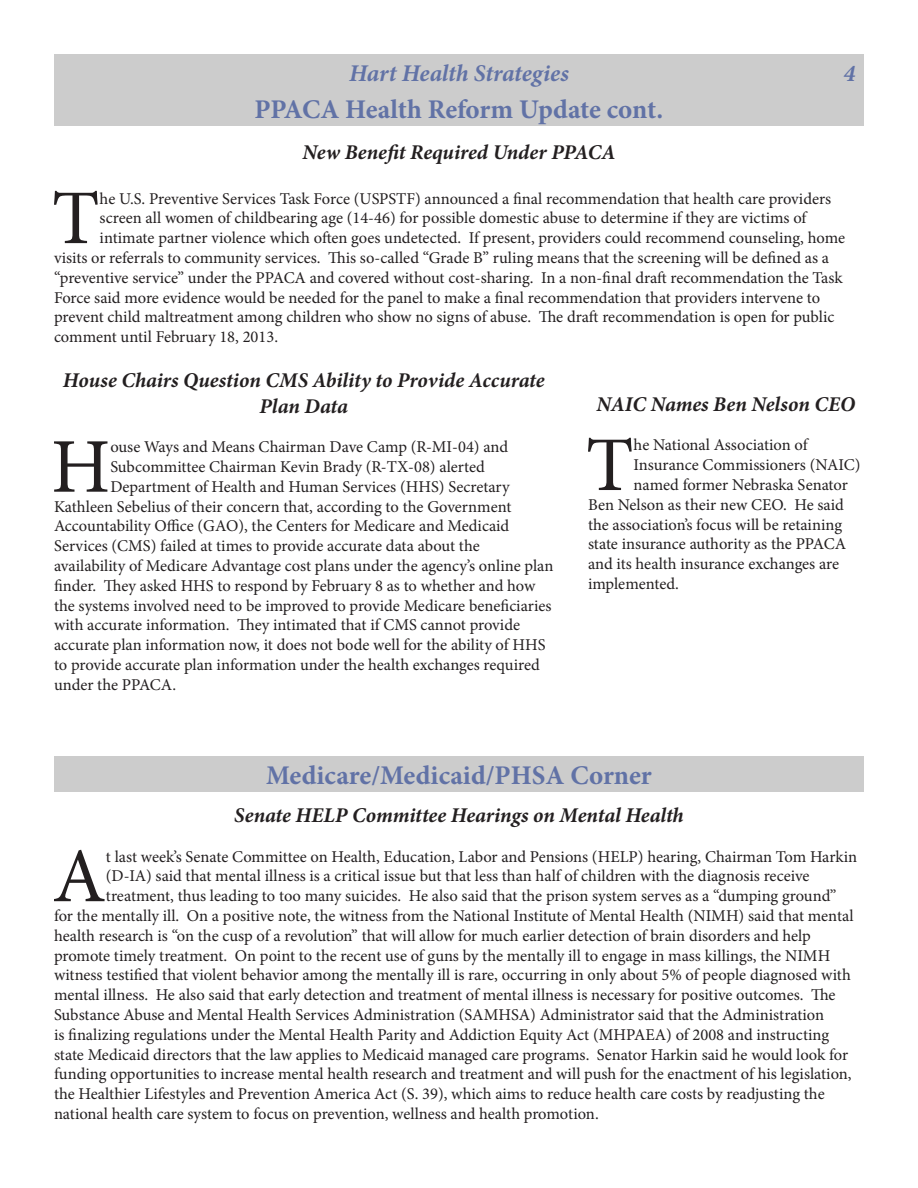
<style>
.page{position:relative;width:918px;height:1188px;background:#fff}
.page>*{position:absolute;margin:0;border:0;box-sizing:border-box;transform-origin:0 0}
.Paragraph_Style_1{font:77.4px "Minion Pro";color:#231f20}
.t1{font:700 27px "Minion Pro";letter-spacing:-.005em;color:#6172a6}
.t2{font:italic 700 24px "Minion Pro";letter-spacing:-.005em;color:#6172a6}
.Paragraph_Style_1-2{font:italic 700 21px/25.2px "Minion Pro";letter-spacing:-.005em;color:#231f20;text-align:center}
.Paragraph_Style_1-3{font:16.5px "Minion Pro";color:#231f20}
</style>
<div class="page">
<div style="left:54px;top:54px;width:810px;height:36px;background:#ccc"></div>
<div style="left:54px;top:90px;width:810px;height:36px;background:#ccc"></div>
<div style="left:54px;top:756px;width:810px;height:36px;background:#ccc"></div>
<p class="t2" style="left:349px;top:56px;width:221px">Hart Health Strategies</p>
<p class="t2" style="left:844px;top:56px;width:13px">4</p>
<p class="t1" style="left:255px;top:90px;width:410px">PPACA Health Reform Update cont.</p>
<p class="Paragraph_Style_1-2" style="left:302px;top:139px;width:315px">New Benefit Required Under PPACA</p>
<p class="Paragraph_Style_1" style="left:52px;top:167px;width:49px">T</p>
<p class="Paragraph_Style_1-3" style="left:100px;top:187px;width:733px">he U.S. Preventive Services Task Force (USPSTF) announced a final recommendation that health care providers</p>
<p class="Paragraph_Style_1-3" style="left:100px;top:207px;width:708px">screen all women of childbearing age (14-46) for possible domestic abuse to determine if they are victims of</p>
<p class="Paragraph_Style_1-3" style="left:100px;top:227px;width:747px">intimate partner violence which often goes undetected. If present, providers could recommend counseling, home</p>
<p class="Paragraph_Style_1-3" style="left:54px;top:247px;width:777px">visits or referrals to community services. This so-called “Grade B” ruling means that the screening will be defined as a</p>
<p class="Paragraph_Style_1-3" style="left:54px;top:266px;width:790px">“preventive service” under the PPACA and covered without cost-sharing. In a non-final draft recommendation the Task</p>
<p class="Paragraph_Style_1-3" style="left:54px;top:286px;width:768px">Force said more evidence would be needed for the panel to make a final recommendation that providers intervene to</p>
<p class="Paragraph_Style_1-3" style="left:54px;top:306px;width:782px">prevent child maltreatment among children who show no signs of abuse. The draft recommendation is open for public</p>
<p class="Paragraph_Style_1-3" style="left:54px;top:326px;width:226px">comment until February 18, 2013.</p>
<p class="Paragraph_Style_1-2" style="left:63px;top:368px;width:483px">House Chairs Question CMS Ability to Provide Accurate<br>Plan Data</p>
<p class="Paragraph_Style_1" style="left:51px;top:415px;width:61px">H</p>
<p class="Paragraph_Style_1-3" style="left:110px;top:436px;width:399px">ouse Ways and Means Chairman Dave Camp (R-MI-04) and</p>
<p class="Paragraph_Style_1-3" style="left:110px;top:456px;width:376px">Subcommittee Chairman Kevin Brady (R-TX-08) alerted</p>
<p class="Paragraph_Style_1-3" style="left:110px;top:475px;width:401px">Department of Health and Human Services (HHS) Secretary</p>
<p class="Paragraph_Style_1-3" style="left:54px;top:495px;width:459px">Kathleen Sebelius of their concern that, according to the Government</p>
<p class="Paragraph_Style_1-3" style="left:54px;top:515px;width:457px">Accountability Office (GAO), the Centers for Medicare and Medicaid</p>
<p class="Paragraph_Style_1-3" style="left:54px;top:535px;width:427px">Services (CMS) failed at times to provide accurate data about the</p>
<p class="Paragraph_Style_1-3" style="left:54px;top:555px;width:501px">availability of Medicare Advantage cost plans under the agency’s online plan</p>
<p class="Paragraph_Style_1-3" style="left:54px;top:574px;width:483px">finder. They asked HHS to respond by February 8 as to whether and how</p>
<p class="Paragraph_Style_1-3" style="left:54px;top:594px;width:499px">the systems involved need to be improved to provide Medicare beneficiaries</p>
<p class="Paragraph_Style_1-3" style="left:54px;top:614px;width:468px">with accurate information. They intimated that if CMS cannot provide</p>
<p class="Paragraph_Style_1-3" style="left:54px;top:634px;width:493px">accurate plan information now, it does not bode well for the ability of HHS</p>
<p class="Paragraph_Style_1-3" style="left:54px;top:654px;width:487px">to provide accurate plan information under the health exchanges required</p>
<p class="Paragraph_Style_1-3" style="left:54px;top:673px;width:124px">under the PPACA.</p>
<p class="Paragraph_Style_1-2" style="left:597px;top:391px;width:260px">NAIC Names Ben Nelson CEO</p>
<p class="Paragraph_Style_1" style="left:586px;top:413px;width:49px">T</p>
<p class="Paragraph_Style_1-3" style="left:634px;top:434px;width:176px">he National Association of</p>
<p class="Paragraph_Style_1-3" style="left:634px;top:454px;width:229px">Insurance Commissioners (NAIC)</p>
<p class="Paragraph_Style_1-3" style="left:634px;top:474px;width:216px">named former Nebraska Senator</p>
<p class="Paragraph_Style_1-3" style="left:588px;top:494px;width:257px">Ben Nelson as their new CEO. He said</p>
<p class="Paragraph_Style_1-3" style="left:588px;top:513px;width:256px">the association’s focus will be retaining</p>
<p class="Paragraph_Style_1-3" style="left:588px;top:533px;width:260px">state insurance authority as the PPACA</p>
<p class="Paragraph_Style_1-3" style="left:588px;top:553px;width:253px">and its health insurance exchanges are</p>
<p class="Paragraph_Style_1-3" style="left:588px;top:573px;width:92px">implemented.</p>
<p class="t1" style="left:266px;top:756px;width:387px">Medicare/Medicaid/PHSA Corner</p>
<p class="Paragraph_Style_1-2" style="left:234px;top:802px;width:451px">Senate HELP Committee Hearings on Mental Health</p>
<p class="Paragraph_Style_1" style="left:52px;top:825px;width:55px">A</p>
<p class="Paragraph_Style_1-3" style="left:106px;top:845px;width:753px">t last week’s Senate Committee on Health, Education, Labor and Pensions (HELP) hearing, Chairman Tom Harkin</p>
<p class="Paragraph_Style_1-3" style="left:106px;top:865px;width:705px">(D-IA) said that mental illness is a critical issue but that less than half of children with the diagnosis receive</p>
<p class="Paragraph_Style_1-3" style="left:106px;top:885px;width:732px">treatment, thus leading to too many suicides. He also said that the prison system serves as a “dumping ground”</p>
<p class="Paragraph_Style_1-3" style="left:54px;top:905px;width:801px">for the mentally ill. On a positive note, the witness from the National Institute of Mental Health (NIMH) said that mental</p>
<p class="Paragraph_Style_1-3" style="left:54px;top:924px;width:758px">health research is “on the cusp of a revolution” that will allow for much earlier detection of brain disorders and help</p>
<p class="Paragraph_Style_1-3" style="left:54px;top:944px;width:778px">promote timely treatment. On point to the recent use of guns by the mentally ill to engage in mass killings, the NIMH</p>
<p class="Paragraph_Style_1-3" style="left:54px;top:964px;width:798px">witness testified that violent behavior among the mentally ill is rare, occurring in only about 5% of people diagnosed with</p>
<p class="Paragraph_Style_1-3" style="left:54px;top:984px;width:783px">mental illness. He also said that early detection and treatment of mental illness is necessary for positive outcomes. The</p>
<p class="Paragraph_Style_1-3" style="left:54px;top:1004px;width:772px">Substance Abuse and Mental Health Services Administration (SAMHSA) Administrator said that the Administration</p>
<p class="Paragraph_Style_1-3" style="left:54px;top:1023px;width:777px">is finalizing regulations under the Mental Health Parity and Addiction Equity Act (MHPAEA) of 2008 and instructing</p>
<p class="Paragraph_Style_1-3" style="left:54px;top:1043px;width:796px">state Medicaid directors that the law applies to Medicaid managed care programs. Senator Harkin said he would look for</p>
<p class="Paragraph_Style_1-3" style="left:54px;top:1063px;width:799px">funding opportunities to increase mental health research and treatment and will push for the enactment of his legislation,</p>
<p class="Paragraph_Style_1-3" style="left:54px;top:1083px;width:772px">the Healthier Lifestyles and Prevention America Act (S. 39), which aims to reduce health care costs by readjusting the</p>
<p class="Paragraph_Style_1-3" style="left:54px;top:1103px;width:546px">national health care system to focus on prevention, wellness and health promotion.</p>
</div>
